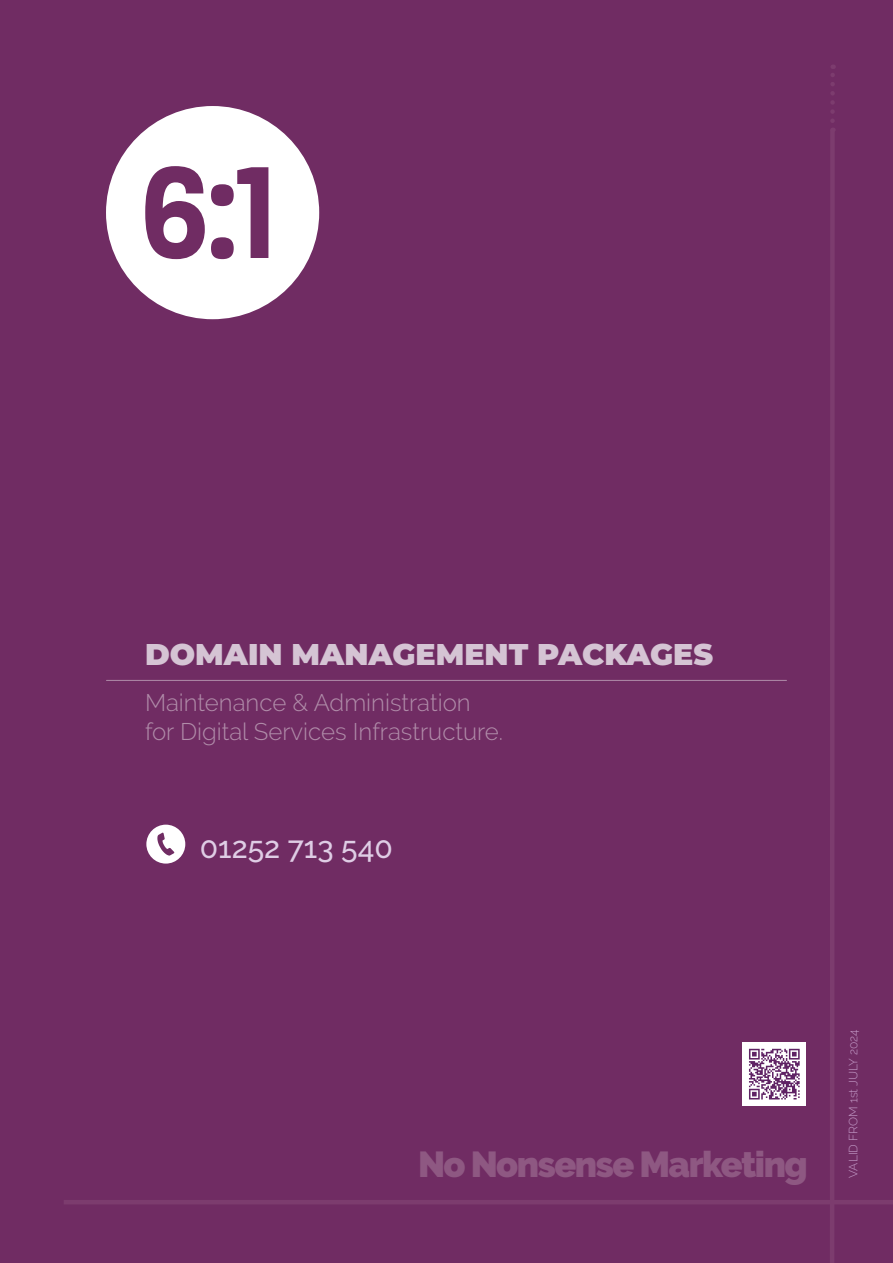
<style>
.page{position:relative;width:893px;height:1263px;background:#702c63}
.page>*{position:absolute;margin:0;border:0;box-sizing:border-box;transform-origin:0 0}
.t1{font:900 36px "Raleway";letter-spacing:-.04em;color:#8e5882}
.t2{font:900 30px "Montserrat";color:#d5c4d4}
.t3{font:500 30px "Raleway";color:#dfcde5}
.t4{font:300 24px/28.8px "Raleway";color:#b08ca9}
.t5{font:300 12px "Raleway";color:#c299c6}
</style>
<div class="page">
<div style="left:830px;top:130px;width:5px;height:1133px;background:#7c3c6e"></div>
<svg style="left:830px;top:65px;width:5px;height:56px"></svg>
<hr style="left:64px;top:1200px;width:829px;height:4px;background:#7c3c6e">
<svg style="left:106px;top:106px;width:213px;height:213px"></svg>
<div style="left:742px;top:1042px;width:64px;height:64px;background:#fff"></div>
<svg style="left:749px;top:1049px;width:51px;height:50px"></svg>
<svg style="left:146px;top:825px;width:39px;height:38px"></svg>
<hr style="left:106px;top:680px;width:680px;height:1px;background:#b08ca9">
<p class="t2" style="left:145px;top:632px;width:570px">DOMAIN MANAGEMENT PACKAGES</p>
<p class="t4" style="left:145px;top:688px;width:360px">Maintenance &amp; Administration for Digital Services Infrastructure.</p>
<p class="t3" style="left:200px;top:830px;width:194px">01252 713 540</p>
<h1 class="t1" style="left:418px;top:1143px;width:391px">No Nonsense Marketing</h1>
<p class="t5" style="left:846px;top:1178px;width:150px;rotate:-90deg">VALID FROM 1st JULY 2024</p>
</div>
